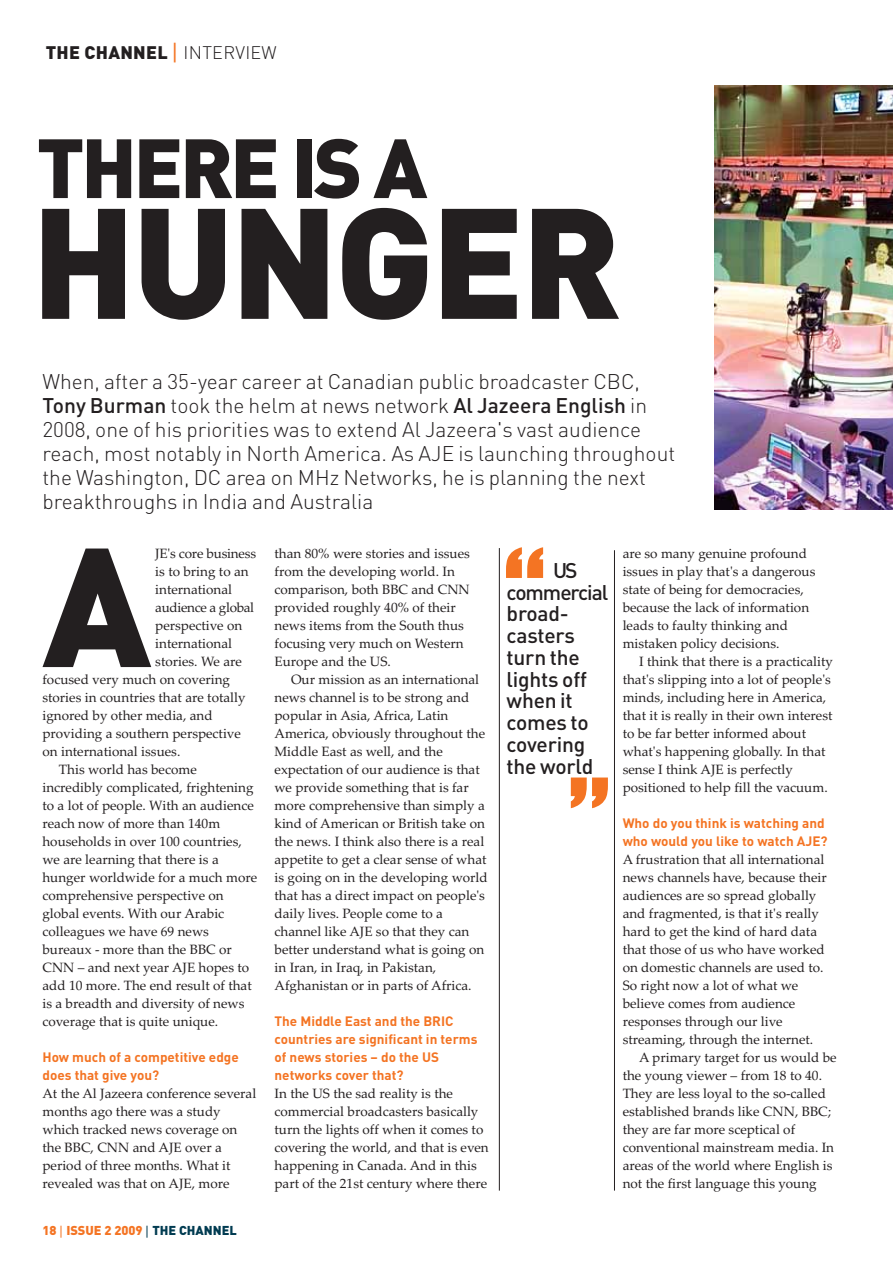
<style>
.page{position:relative;width:893px;height:1263px;background:#fff}
.page>*{position:absolute;margin:0;border:0;box-sizing:border-box;transform-origin:0 0}
.t1{font:900 166.5px "DIN";color:#231f20}
.t2{font:900 154.5px "DIN";letter-spacing:-.025em;color:#231f20}
.t3{font:120px "Impact";color:#f47423}
.t4{font:900 82.5px "DIN";letter-spacing:-.045em;color:#231f20}
.t5{font:300 21px/24px "DIN";color:#231f20}
.t6{font:500 21px/21.8px "DIN";letter-spacing:-.01em;color:#231f20}
.t7{font:900 18px "DIN";letter-spacing:.015em;color:#231f20}
.t8{font:13.5px/18px "Palatino Linotype";color:#231f20}
.t9{font:700 13.5px/18px "DIN";color:#f47423}
.t10{font:13.5px "Palatino Linotype";letter-spacing:-.025em;color:#231f20}
.t11{font:900 12.75px "DIN";color:#f47423}
.s1{font-family:"Arial";font-weight:400;font-size:21px;color:#f47423}
.s2{font-weight:300}
.s3{font-weight:500}
.s4{font-family:"Arial";font-weight:400}
.s5{font-family:"Arial";font-weight:400;color:#003b51}
.s6{color:#003b51}
</style>
<div class="page">
<hr style="left:499px;top:548px;width:1px;height:643px;background:#231f20">
<hr style="left:614px;top:550px;width:1px;height:641px;background:#231f20">
<img style="left:714px;top:86px;width:179px;height:424px">
<h3 class="t7" style="left:46px;top:46px;width:232px">THE CHANNEL <span class="s1">|</span> <span class="s2">INTERVIEW</span></h3>
<h3 class="t4" style="left:36px;top:139px;width:392px">THERE IS A</h3>
<h2 class="t2" style="left:31px;top:208px;width:592px">HUNGER</h2>
<p class="t5" style="left:42px;top:372px;width:634px">When, after a 35-year career at Canadian public broadcaster CBC, <span class="s3">Tony Burman</span> took the helm at news network <span class="s3">Al Jazeera English</span> in 2008, one of his priorities was to extend Al Jazeera's vast audience reach, most notably in North America. As AJE is launching throughout the Washington, DC area on MHz Networks, he is planning the next breakthroughs in India and Australia</p>
<h1 class="t1" style="left:43px;top:548px;width:110px">A</h1>
<h3 class="t3" style="left:504px;top:556px;width:43px">“</h3>
<p class="t8" style="left:623px;top:546px;width:194px">are so many genuine profound issues in play that's a dangerous state of being for democracies, because the lack of information leads to faulty thinking and mistaken policy decisions.</p>
<p class="t8" style="left:623px;top:654px;width:212px;text-indent:16px">I think that there is a practicality that's slipping into a lot of people's minds, including here in America, that it is really in their own interest to be far better informed about what's happening globally. In that sense I think AJE is perfectly positioned to help fill the vacuum.</p>
<p class="t9" style="left:623px;top:815px;width:206px">Who do you think is watching and who would you like to watch AJE?</p>
<p class="t8" style="left:623px;top:852px;width:203px">A frustration that all international</p>
<p class="t8" style="left:623px;top:870px;width:206px">news channels have, because their</p>
<p class="t8" style="left:623px;top:888px;width:195px">audiences are so spread globally</p>
<p class="t8" style="left:623px;top:906px;width:198px">and fragmented, is that it's really</p>
<p class="t8" style="left:623px;top:924px;width:196px">hard to get the kind of hard data</p>
<p class="t8" style="left:623px;top:942px;width:204px">that those of us who have worked</p>
<p class="t8" style="left:623px;top:960px;width:202px">on domestic channels are used to.</p>
<p class="t8" style="left:623px;top:978px;width:177px">So right now a lot of what we</p>
<p class="t8" style="left:623px;top:996px;width:174px">believe comes from audience</p>
<p class="t8" style="left:623px;top:1014px;width:161px">responses through our live</p>
<p class="t8" style="left:623px;top:1032px;width:192px">streaming, through the internet.</p>
<p class="t8" style="left:639px;top:1050px;width:199px">A primary target for us would be</p>
<p class="t8" style="left:623px;top:1068px;width:201px">the young viewer – from 18 to 40.</p>
<p class="t8" style="left:623px;top:1086px;width:205px">They are less loyal to the so-called</p>
<p class="t8" style="left:623px;top:1104px;width:210px">established brands like CNN, BBC;</p>
<p class="t8" style="left:623px;top:1122px;width:174px">they are far more sceptical of</p>
<p class="t8" style="left:623px;top:1140px;width:213px">conventional mainstream media. In</p>
<p class="t8" style="left:623px;top:1158px;width:211px">areas of the world where English is</p>
<p class="t8" style="left:623px;top:1176px;width:196px">not the first language this young</p>
<p class="t8" style="left:274px;top:546px;width:197px">than 80% were stories and issues from the developing world. In comparison, both BBC and CNN provided roughly 40% of their news items from the South thus focusing very much on Western<br>Europe and the US.</p>
<p class="t8" style="left:274px;top:672px;width:215px;text-indent:16px">Our mission as an international news channel is to be strong and popular in Asia, Africa, Latin<br>America, obviously throughout the<br>Middle East as well, and the expectation of our audience is that we provide something that is far more comprehensive than simply a kind of American or British take on the news. I think also there is a real appetite to get a clear sense of what is going on in the developing world that has a direct impact on people's daily lives. People come to a channel like AJE so that they can better understand what is going on in Iran, in Iraq, in Pakistan,<br>Afghanistan or in parts of Africa.</p>
<p class="t9" style="left:274px;top:1013px;width:204px">The Middle East and the BRIC countries are significant in terms of news stories – do the US networks cover that?</p>
<p class="t8" style="left:274px;top:1086px;width:216px">In the US the sad reality is the commercial broadcasters basically turn the lights off when it comes to covering the world, and that is even happening in Canada. And in this part of the 21st century where there</p>
<p class="t8" style="left:155px;top:546px;width:102px">JE's core business</p>
<p class="t8" style="left:155px;top:564px;width:95px">is to bring to an</p>
<p class="t8" style="left:155px;top:582px;width:78px">international</p>
<p class="t10" style="left:155px;top:602px;width:100px">audience a global</p>
<p class="t8" style="left:155px;top:618px;width:89px">perspective on</p>
<p class="t8" style="left:155px;top:636px;width:78px">international</p>
<p class="t8" style="left:155px;top:654px;width:88px">stories. We are</p>
<p class="t8" style="left:42px;top:672px;width:189px">focused very much on covering</p>
<p class="t8" style="left:42px;top:690px;width:205px">stories in countries that are totally</p>
<p class="t8" style="left:42px;top:708px;width:172px">ignored by other media, and</p>
<p class="t8" style="left:42px;top:726px;width:200px">providing a southern perspective</p>
<p class="t8" style="left:42px;top:744px;width:139px">on international issues.</p>
<p class="t8" style="left:59px;top:762px;width:139px">This world has become</p>
<p class="t8" style="left:42px;top:780px;width:213px">incredibly complicated, frightening</p>
<p class="t8" style="left:42px;top:798px;width:213px">to a lot of people. With an audience</p>
<p class="t8" style="left:42px;top:816px;width:179px">reach now of more than 140m</p>
<p class="t8" style="left:42px;top:834px;width:201px">households in over 100 countries,</p>
<p class="t8" style="left:42px;top:852px;width:178px">we are learning that there is a</p>
<p class="t8" style="left:42px;top:870px;width:216px">hunger worldwide for a much more</p>
<p class="t8" style="left:42px;top:888px;width:183px">comprehensive perspective on</p>
<p class="t8" style="left:42px;top:906px;width:183px">global events. With our Arabic</p>
<p class="t8" style="left:42px;top:924px;width:168px">colleagues we have 69 news</p>
<p class="t8" style="left:42px;top:942px;width:191px">bureaux - more than the BBC or</p>
<p class="t8" style="left:42px;top:960px;width:208px">CNN – and next year AJE hopes to</p>
<p class="t8" style="left:42px;top:978px;width:211px">add 10 more. The end result of that</p>
<p class="t8" style="left:42px;top:996px;width:204px">is a breadth and diversity of news</p>
<p class="t8" style="left:42px;top:1014px;width:177px">coverage that is quite unique.</p>
<p class="t9" style="left:42px;top:1049px;width:198px">How much of a competitive edge does that give you?</p>
<p class="t8" style="left:42px;top:1086px;width:215px">At the Al Jazeera conference several months ago there was a study which tracked news coverage on the BBC, CNN and AJE over a period of three months. What it revealed was that on AJE, more</p>
<h3 class="t6" style="left:507px;top:562px;width:103px;text-indent:46px">US commercial broad&shy;casters turn the lights off when it comes to covering the world</h3>
<h3 class="t3" style="left:569px;top:787px;width:43px">”</h3>
<p class="t11" style="left:42px;top:1226px;width:196px">18 <span class="s4">|</span> ISSUE 2 2009 <span class="s5">|</span> <span class="s6">THE CHANNEL</span></p>
</div>
